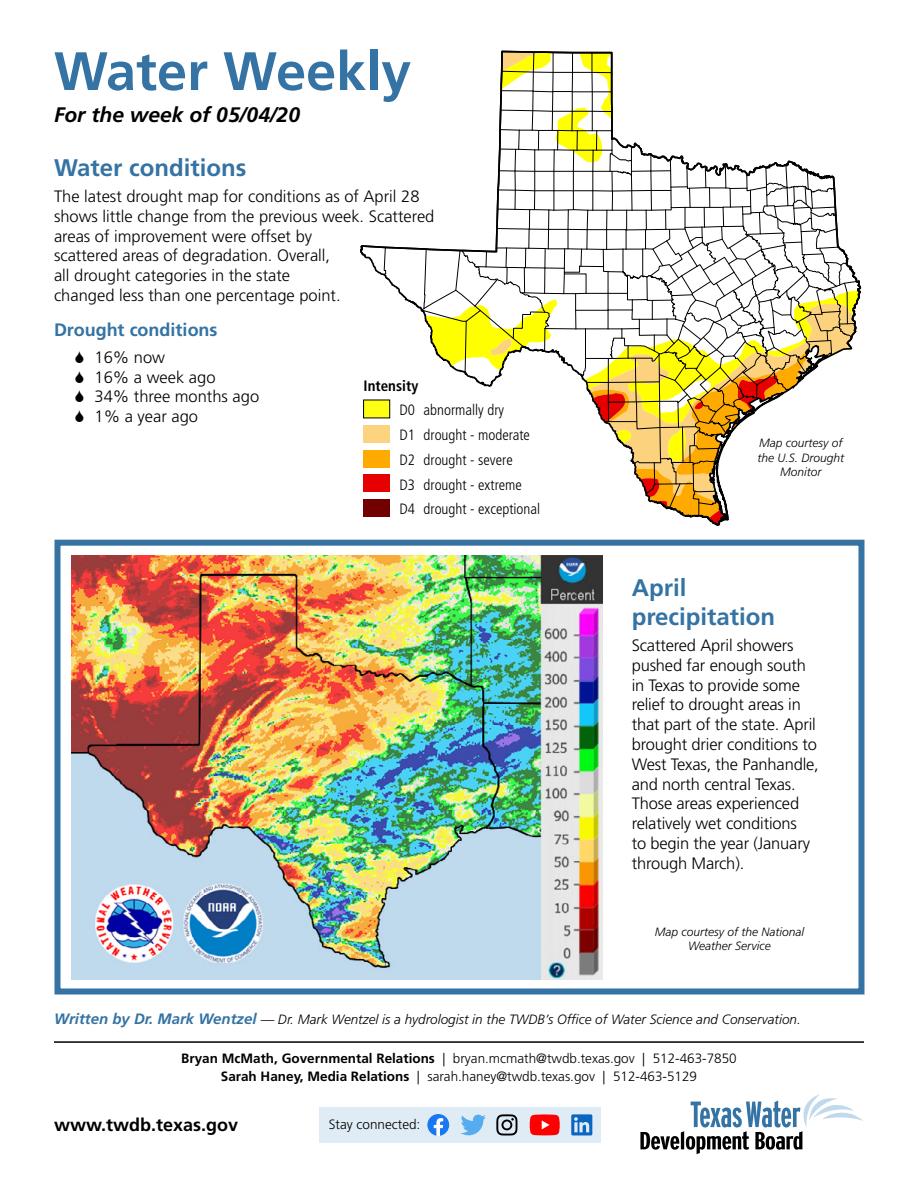
<style>
.page{position:relative;width:918px;height:1188px;background:#fff}
.page>*{position:absolute;margin:0;border:0;box-sizing:border-box;transform-origin:0 0}
.heading_1{font:700 54px "Frutiger LT Std";color:#3473a3}
.heading_2{font:700 24px/28.8px "Frutiger LT Std";color:#3473a3}
.heading_1_date_line{font:italic 700 21px "Frutiger LT Std";color:#000}
.contact_info{font:700 18px "Frutiger LT Std";color:#000}
.heading_3{font:700 18px "Frutiger LT Std";color:#3473a3}
.heading_2-2{font:300 16.5px/19.8px "Frutiger LT Std";letter-spacing:-.01em;color:#000}
.body{font:300 16.5px/19.8px "Frutiger LT Std";color:#000}
.t1{font:300 condensed 15px/24.8px "Frutiger LT Std";color:#000}
.t2{font:700 condensed 15px "Frutiger LT Std";color:#000}
.contact_info-2{font:300 13.5px/18px "Frutiger LT Std";color:#000;text-align:center}
.heading_4{font:italic 300 13.5px "Frutiger LT Std";color:#000}
.t3{font:italic 300 12px/14.4px "Frutiger LT Std";color:#000;text-align:center}
.s1{font-weight:700;font-size:15px;color:#3473a3}
.s2{font-weight:700}
</style>
<div class="page">
<div style="left:54px;top:540px;width:810px;height:454px;border:6px solid #3473a3"></div>
<div style="left:319px;top:1107px;width:282px;height:35px;background:#dfecf5"></div>
<svg style="left:731px;top:160px;width:131px;height:274px"></svg>
<svg style="left:360px;top:50px;width:371px;height:476px"></svg>
<div style="left:364px;top:400px;width:26px;height:18px;background:#ffff13"></div>
<div style="left:363px;top:400px;width:27px;height:18px;border:1px solid #000"></div>
<div style="left:364px;top:425px;width:26px;height:18px;background:#fcd37f"></div>
<div style="left:364px;top:450px;width:26px;height:18px;background:#fa0"></div>
<div style="left:364px;top:474px;width:26px;height:18px;background:#e60000"></div>
<div style="left:364px;top:499px;width:26px;height:18px;background:#730000"></div>
<img style="left:72px;top:556px;width:530px;height:423px">
<hr style="left:54px;top:1041px;width:810px;height:2px;background:#000">
<svg style="left:640px;top:1094px;width:223px;height:60px"></svg>
<svg style="left:427px;top:1114px;width:22px;height:22px"></svg>
<svg style="left:461px;top:1115px;width:25px;height:20px"></svg>
<svg style="left:496px;top:1114px;width:21px;height:22px"></svg>
<svg style="left:530px;top:1114px;width:30px;height:21px"></svg>
<svg style="left:571px;top:1114px;width:21px;height:21px"></svg>
<p class="heading_1" style="left:54px;top:40px;width:359px">Water Weekly</p>
<p class="heading_1_date_line" style="left:54px;top:102px;width:248px">For the week of 05/04/20</p>
<p class="heading_2" style="left:54px;top:153px;width:194px">Water conditions</p>
<p class="body" style="left:54px;top:187px;width:382px">The latest drought map for conditions as of April 28 shows little change from the previous week. Scattered areas of improvement were offset by<br>scattered areas of degradation. Overall,<br>all drought categories in the state<br>changed less than one percentage point.</p>
<p class="heading_3" style="left:54px;top:319px;width:165px">Drought conditions</p>
<p class="heading_2-2" style="left:94px;top:347px;width:72px">16% now</p>
<p class="heading_2-2" style="left:94px;top:367px;width:123px">16% a week ago</p>
<p class="heading_2-2" style="left:94px;top:387px;width:166px">34% three months ago</p>
<p class="heading_2-2" style="left:94px;top:407px;width:105px">1% a year ago</p>
<p class="t2" style="left:364px;top:377px;width:56px">Intensity</p>
<p class="t1" style="left:400px;top:398px;width:142px">D0 abnormally dry<br>D1 drought - moderate<br>D2 drought - severe<br>D3 drought - extreme<br>D4 drought - exceptional</p>
<p class="t3" style="left:757px;top:436px;width:88px">Map courtesy of the U.S. Drought<br>Monitor</p>
<p class="heading_2" style="left:632px;top:573px;width:145px">April precipitation</p>
<p class="heading_2-2" style="left:632px;top:636px;width:189px">Scattered April showers pushed far enough south in Texas to provide some relief to drought areas in that part of the state. April brought drier conditions to<br>West Texas, the Panhandle, and north central Texas.<br>Those areas experienced relatively wet conditions<br>to begin the year (January through March).</p>
<p class="t3" style="left:655px;top:925px;width:151px">Map courtesy of the National<br>Weather Service</p>
<p class="heading_4" style="left:54px;top:1011px;width:748px"><span class="s1">Written by Dr. Mark Wentzel</span> — Dr. Mark Wentzel is a hydrologist in the TWDB’s Office of Water Science and Conservation.</p>
<p class="contact_info-2" style="left:181px;top:1050px;width:557px"><span class="s2">Bryan McMath, Governmental Relations</span> | bryan.mcmath@twdb.texas.gov | 512-463-7850<br><span class="s2">Sarah Haney, Media Relations</span> | sarah.haney@twdb.texas.gov | 512-463-5129</p>
<p class="contact_info" style="left:54px;top:1114px;width:186px">www.twdb.texas.gov</p>
<p class="contact_info-2" style="left:329px;top:1116px;width:93px">Stay connected:</p>
</div>
